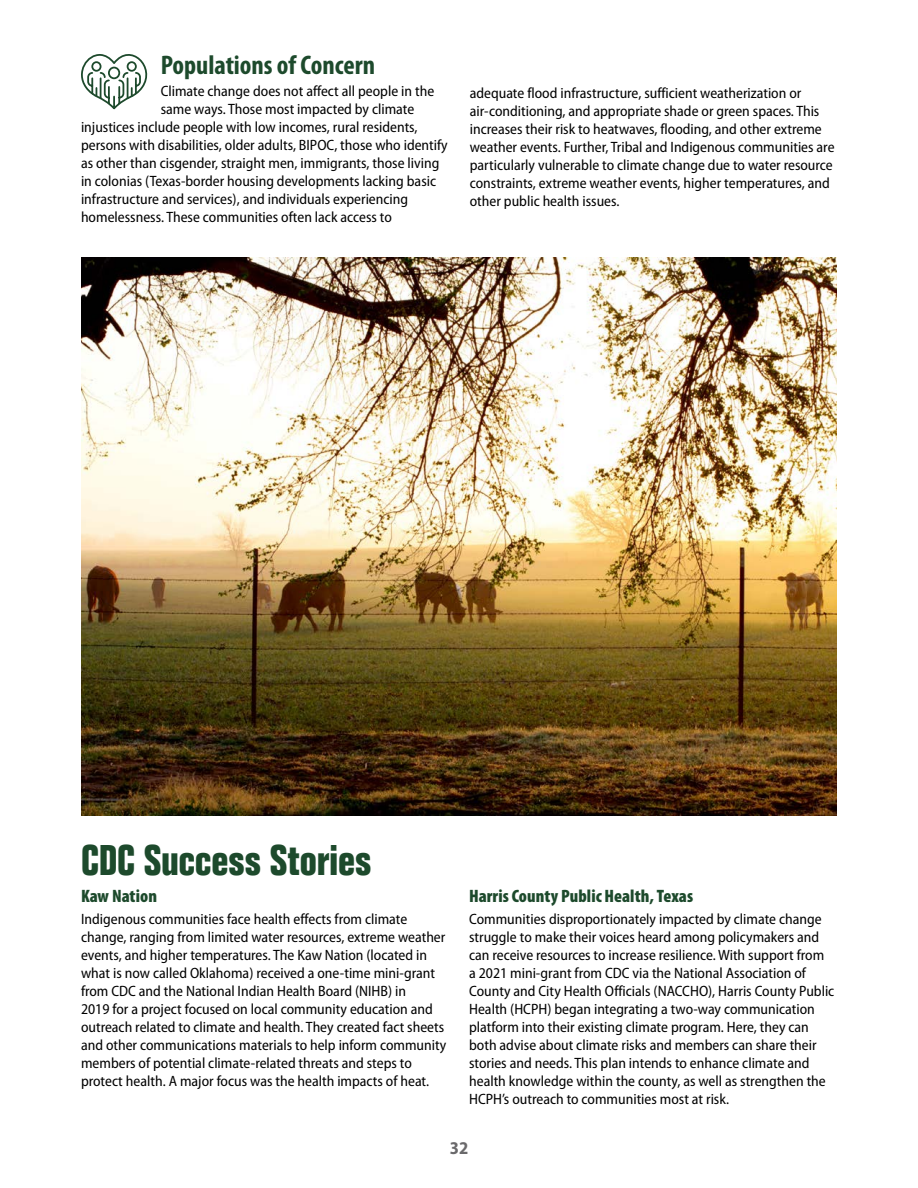
<style>
.page{position:relative;width:918px;height:1188px;background:#fff}
.page>*{position:absolute;margin:0;border:0;box-sizing:border-box;transform-origin:0 0}
.H4_for_TOC{font:700 condensed 42px "Folio Std";color:#1d4a2c}
.t1{font:700 condensed 27px "Myriad Pro";color:#1d4a2c}
.H5_alt_Black_Font{font:900 condensed 18px "Myriad Pro";letter-spacing:.005em;color:#1d4a2c}
.t2{font:700 semi-condensed 18px "Myriad Pro";color:#6a696b}
.t3{font:semi-condensed 15px/18px "Myriad Pro";color:#000}
</style>
<div class="page">
<svg style="left:81px;top:54px;width:67px;height:56px"></svg>
<img style="left:81px;top:257px;width:755px;height:558px">
<h5 class="t1" style="left:161px;top:50px;width:216px">Populations of Concern</h5>
<p class="t3" style="left:161px;top:82px;width:275px">Climate change does not affect all people in the</p>
<p class="t3" style="left:161px;top:100px;width:255px">same ways. Those most impacted by climate</p>
<p class="t3" style="left:81px;top:118px;width:338px">injustices include people with low incomes, rural residents,</p>
<p class="t3" style="left:81px;top:136px;width:368px">persons with disabilities, older adults, BIPOC, those who identify</p>
<p class="t3" style="left:81px;top:154px;width:360px">as other than cisgender, straight men, immigrants, those living</p>
<p class="t3" style="left:81px;top:172px;width:357px">in colonias (Texas-border housing developments lacking basic</p>
<p class="t3" style="left:81px;top:190px;width:329px">infrastructure and services), and individuals experiencing</p>
<p class="t3" style="left:81px;top:208px;width:312px">homelessness. These communities often lack access to</p>
<p class="t3" style="left:470px;top:84px;width:366px">adequate flood infrastructure, sufficient weatherization or air-conditioning, and appropriate shade or green spaces. This increases their risk to heatwaves, flooding, and other extreme weather events. Further, Tribal and Indigenous communities are particularly vulnerable to climate change due to water resource constraints, extreme weather events, higher temperatures, and other public health issues.</p>
<h4 class="H4_for_TOC" style="left:81px;top:836px;width:292px">CDC Success Stories</h4>
<h5 class="H5_alt_Black_Font" style="left:81px;top:886px;width:78px">Kaw Nation</h5>
<p class="t3" style="left:81px;top:910px;width:367px">Indigenous communities face health effects from climate change, ranging from limited water resources, extreme weather events, and higher temperatures. The Kaw Nation (located in what is now called Oklahoma) received a one-time mini-grant from CDC and the National Indian Health Board (NIHB) in<br>2019 for a project focused on local community education and outreach related to climate and health. They created fact sheets and other communications materials to help inform community members of potential climate-related threats and steps to protect health. A major focus was the health impacts of heat.</p>
<h5 class="H5_alt_Black_Font" style="left:469px;top:886px;width:226px">Harris County Public Health, Texas</h5>
<p class="t3" style="left:469px;top:910px;width:367px">Communities disproportionately impacted by climate change struggle to make their voices heard among policymakers and can receive resources to increase resilience. With support from a 2021 mini-grant from CDC via the National Association of County and City Health Officials (NACCHO), Harris County Public Health (HCPH) began integrating a two-way communication platform into their existing climate program. Here, they can both advise about climate risks and members can share their stories and needs. This plan intends to enhance climate and health knowledge within the county, as well as strengthen the HCPH’s outreach to communities most at risk.</p>
<p class="t2" style="left:450px;top:1138px;width:20px">32</p>
</div>
